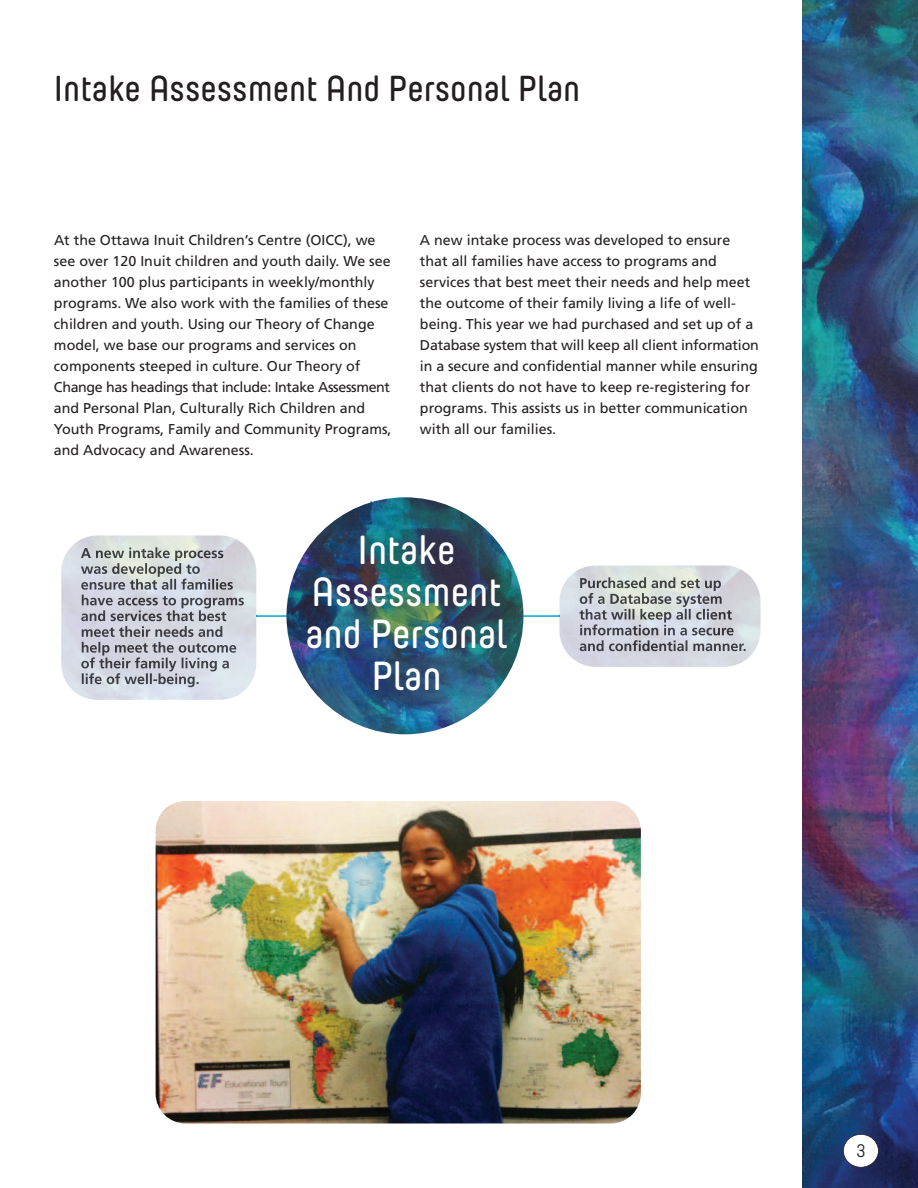
<style>
.page{position:relative;width:918px;height:1188px;background:#fff}
.page>*{position:absolute;margin:0;border:0;box-sizing:border-box;transform-origin:0 0}
.t1{font:600 40.5px/42px "Yummo W03";color:#fff;text-align:center}
.t2{font:600 36px "Yummo W03";color:#231f20}
.t3{font:18px "Yummo W03";color:#231f20}
.t4{font:14.25px/21px "Frutiger LT Std";color:#231f20}
</style>
<div class="page">
<img style="left:802px;top:0;width:116px;height:1188px">
<div style="left:843px;top:1134px;width:35px;height:33px;background:#fff;border-radius:50%"></div>
<div style="left:843px;top:1134px;width:36px;height:34px;border:2px solid #231f20;border-radius:50%"></div>
<hr style="left:256px;top:615px;width:85px;height:2px;background:#00a7d6">
<hr style="left:371px;top:501px;width:1px;height:59px;background:#00a7d6">
<img style="left:61px;top:535px;width:195px;height:165px">
<img style="left:81px;top:547px;width:136px;height:14px">
<img style="left:81px;top:563px;width:119px;height:14px">
<img style="left:81px;top:579px;width:113px;height:11px">
<img style="left:82px;top:595px;width:107px;height:13px">
<img style="left:81px;top:610px;width:109px;height:11px">
<img style="left:82px;top:626px;width:123px;height:11px">
<img style="left:81px;top:642px;width:135px;height:29px">
<img style="left:82px;top:673px;width:117px;height:14px">
<img style="left:156px;top:801px;width:485px;height:323px;border-radius:30px">
<hr style="left:486px;top:615px;width:74px;height:2px;background:#00a7d6">
<img style="left:286px;top:497px;width:237px;height:237px;border-radius:50%">
<img style="left:559px;top:565px;width:201px;height:102px">
<img style="left:580px;top:577px;width:106px;height:11px">
<svg style="left:580px;top:593px;width:13px;height:11px"></svg>
<img style="left:598px;top:593px;width:89px;height:14px">
<img style="left:579px;top:609px;width:92px;height:14px">
<img style="left:676px;top:609px;width:56px;height:11px">
<img style="left:580px;top:624px;width:124px;height:11px">
<img style="left:580px;top:640px;width:115px;height:11px">
<h2 class="t2" style="left:54px;top:76px;width:528px">Intake Assessment And Personal Plan</h2>
<p class="t4" style="left:54px;top:230px;width:339px">At the Ottawa Inuit Children’s Centre (OICC), we see over 120 Inuit children and youth daily. We see another 100 plus participants in weekly/monthly programs. We also work with the families of these children and youth. Using our Theory of Change model, we base our programs and services on components steeped in culture. Our Theory of Change has headings that include: Intake Assessment and Personal Plan, Culturally Rich Children and Youth Programs, Family and Community Programs, and Advocacy and Awareness.</p>
<p class="t4" style="left:420px;top:230px;width:340px">A new intake process was developed to ensure that all families have access to programs and services that best meet their needs and help meet the outcome of their family living a life of well&shy;being. This year we had purchased and set up of a Database system that will keep all client information in a secure and confidential manner while ensuring that clients do not have to keep re-registering for programs. This assists us in better communication with all our families.</p>
<h1 class="t1" style="left:305px;top:532px;width:204px">Intake<br>Assessment and Personal<br>Plan</h1>
<p class="t3" style="left:856px;top:1145px;width:11px">3</p>
</div>
